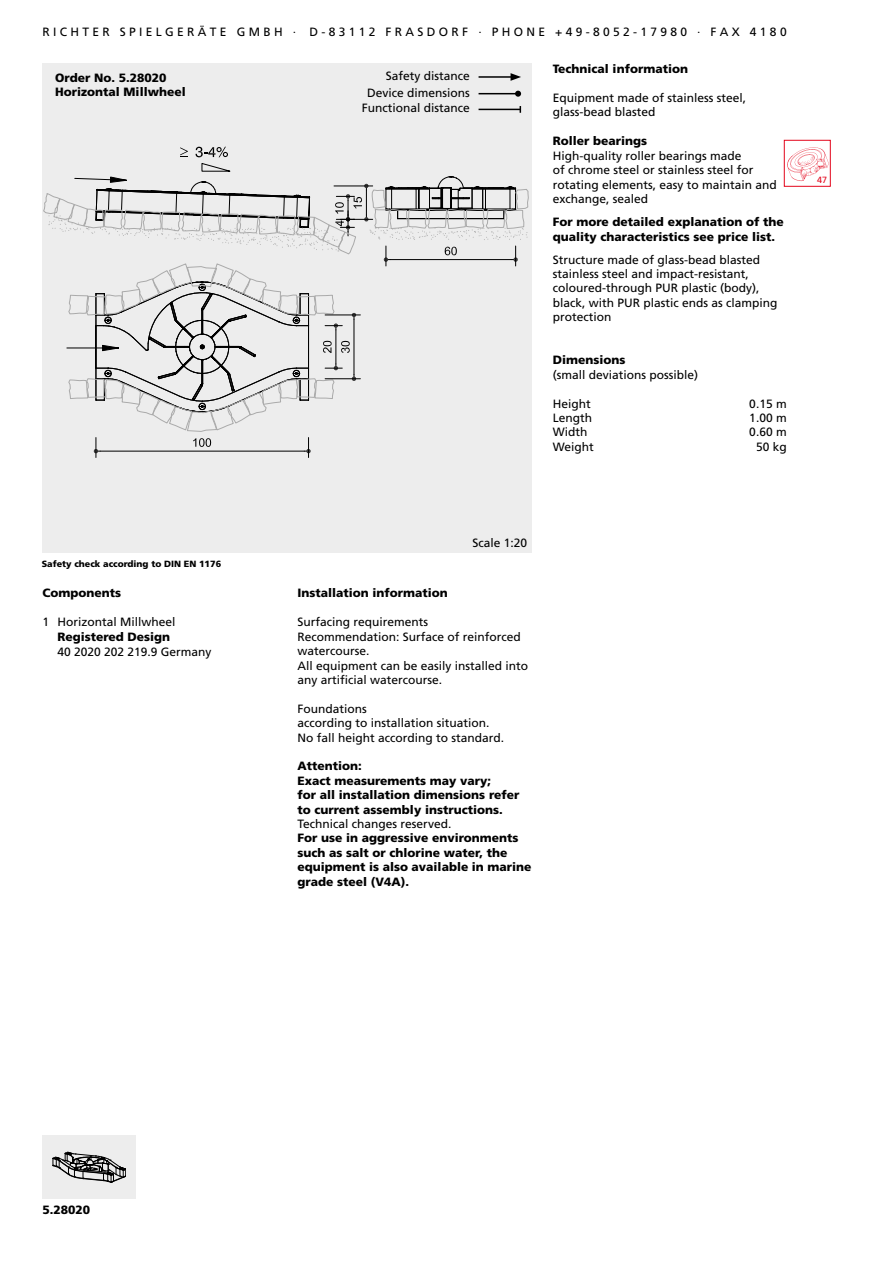
<style>
.page{position:relative;width:893px;height:1263px;background:#fff}
.page>*{position:absolute;margin:0;border:0;box-sizing:border-box;transform-origin:0 0}
.t1{font:12px/14.4px "Frutiger LT Std";color:#000}
.t2{font:900 12px/14.4px "Frutiger LT Std";color:#000}
.t3{font:900 9px "Frutiger LT Std";color:#000}
.t4{font:9px "Frutiger LT Std";color:#e3051b}
</style>
<div class="page">
<div style="left:784px;top:140px;width:47px;height:47px;border:1px solid #e3051b"></div>
<img style="left:787px;top:147px;width:42px;height:35px">
<div style="left:43px;top:64px;width:488px;height:489px;background:#ededed"></div>
<div style="left:43px;top:1135px;width:93px;height:64px;background:#ededed"></div>
<svg style="left:53px;top:1152px;width:73px;height:31px"></svg>
<hr style="left:479px;top:76px;width:34px;height:2px;background:#000">
<svg style="left:511px;top:73px;width:10px;height:8px"></svg>
<hr style="left:479px;top:93px;width:39px;height:1px;background:#000">
<svg style="left:515px;top:91px;width:6px;height:6px"></svg>
<hr style="left:479px;top:109px;width:41px;height:1px;background:#000">
<svg style="left:43px;top:147px;width:486px;height:310px"></svg>
<p class="t1" style="left:43px;top:25px;width:746px">R I C H T E R S P I E L G E R Ä T E G M B H · D - 8 3 1 1 2 F R A S D O R F · P H O N E + 4 9 - 8 0 5 2 - 1 7 9 8 0 · F A X 4 1 8 0</p>
<p class="t2" style="left:55px;top:70px;width:132px">Order No. 5.28020<br>Horizontal Millwheel</p>
<p class="t1" style="left:362px;top:68px;width:110px;line-height:16.2px;text-align:right">Safety distance<br>Device dimensions<br>Functional distance</p>
<p class="t2" style="left:553px;top:61px;width:137px">Technical information</p>
<p class="t1" style="left:553px;top:90px;width:195px">Equipment made of stainless steel, glass-bead blasted</p>
<p class="t2" style="left:553px;top:134px;width:96px">Roller bearings</p>
<p class="t1" style="left:553px;top:148px;width:226px">High-quality roller bearings made<br>of chrome steel or stainless steel for rotating elements, easy to maintain and exchange, sealed</p>
<p class="t2" style="left:553px;top:215px;width:232px">For more detailed explanation of the quality characteristics see price list.</p>
<p class="t1" style="left:553px;top:252px;width:226px">Structure made of glass-bead blasted stainless steel and impact-resistant, coloured-through PUR plastic (body), black, with PUR plastic ends as clamping protection</p>
<p class="t2" style="left:553px;top:353px;width:74px">Dimensions</p>
<p class="t1" style="left:553px;top:367px;width:147px">(small deviations possible)</p>
<p class="t1" style="left:553px;top:396px;width:40px">Height</p>
<p class="t1" style="left:749px;top:396px;width:39px">0.15 m</p>
<p class="t1" style="left:553px;top:411px;width:41px">Length</p>
<p class="t1" style="left:749px;top:411px;width:39px">1.00 m</p>
<p class="t1" style="left:553px;top:425px;width:36px">Width</p>
<p class="t1" style="left:749px;top:425px;width:39px">0.60 m</p>
<p class="t1" style="left:553px;top:439px;width:42px">Weight</p>
<p class="t1" style="left:756px;top:439px;width:32px">50 kg</p>
<p class="t4" style="left:817px;top:175px;width:12px">47</p>
<p class="t3" style="left:42px;top:558px;width:181px">Safety check according to DIN EN 1176</p>
<p class="t2" style="left:43px;top:586px;width:80px">Components</p>
<p class="t1" style="left:43px;top:615px;width:134px">1 Horizontal Millwheel</p>
<p class="t2" style="left:57px;top:630px;width:114px">Registered Design</p>
<p class="t1" style="left:57px;top:644px;width:156px">40 2020 202 219.9 Germany</p>
<p class="t1" style="left:473px;top:535px;width:56px">Scale 1:20</p>
<p class="t2" style="left:297px;top:586px;width:152px">Installation information</p>
<p class="t1" style="left:297px;top:615px;width:232px">Surfacing requirements<br>Recommendation: Surface of reinforced watercourse.<br>All equipment can be easily installed into any artificial watercourse.</p>
<p class="t1" style="left:297px;top:701px;width:208px">Foundations<br>according to installation situation.<br>No fall height according to standard.</p>
<p class="t2" style="left:297px;top:759px;width:223px">Attention:<br>Exact measurements may vary;<br>for all installation dimensions refer to current assembly instructions.</p>
<p class="t1" style="left:297px;top:817px;width:155px">Technical changes reserved.</p>
<p class="t2" style="left:297px;top:831px;width:235px">For use in aggressive environments such as salt or chlorine water, the equipment is also available in marine grade steel (V4A).</p>
<p class="t2" style="left:43px;top:1203px;width:49px">5.28020</p>
</div>
